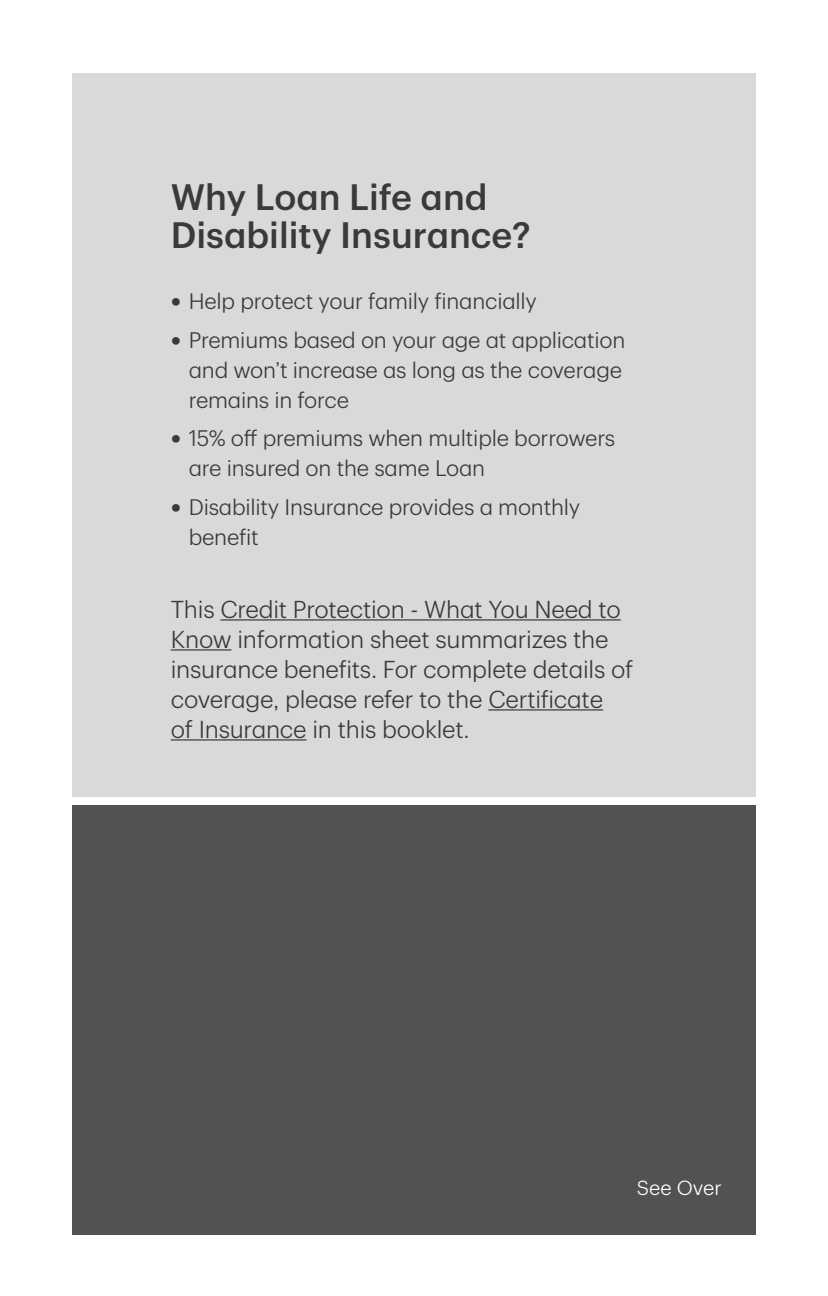
<style>
.page{position:relative;width:828px;height:1296px;background:#fff}
.page>*{position:absolute;margin:0;border:0;box-sizing:border-box;transform-origin:0 0}
.t1{font:500 36px/38px "TD Graphik";color:#393a39}
.Main_Body_Copy{font:300 24px/30px "TD Graphik";letter-spacing:-.01em;color:#393a39}
.t2{font:300 22px/30px "TD Graphik";letter-spacing:-.01em;color:#393a39}
.t3{font:300 20px "TD Graphik";color:#fff}
.s1{font-weight:500;font-size:30px}
</style>
<div class="page">
<div style="left:72px;top:73px;width:684px;height:723px;background:#d8d9d9"></div>
<div style="left:72px;top:805px;width:684px;height:430px;background:#515252"></div>
<hr style="left:220px;top:619px;width:401px;height:2px;background:#393a39">
<hr style="left:171px;top:649px;width:60px;height:2px;background:#393a39">
<hr style="left:488px;top:709px;width:115px;height:2px;background:#393a39">
<hr style="left:171px;top:739px;width:135px;height:2px;background:#393a39">
<p class="t1" style="left:171px;top:175px;width:361px">Why Loan Life and<br>Disability Insurance?</p>
<p class="t2" style="left:171px;top:284px;width:368px"><span class="s1">•</span> Help protect your family financially</p>
<p class="t2" style="left:189px;top:323px;width:438px;text-indent:-18px"><span class="s1">•</span> Premiums based on your age at application and won’t increase as long as the coverage remains in force</p>
<p class="t2" style="left:189px;top:421px;width:428px;text-indent:-18px"><span class="s1">•</span> 15% off premiums when multiple borrowers are insured on the same Loan</p>
<p class="t2" style="left:189px;top:490px;width:393px;text-indent:-18px"><span class="s1">•</span> Disability Insurance provides a monthly benefit</p>
<p class="Main_Body_Copy" style="left:171px;top:592px;width:464px">This Credit Protection - What You Need to Know information sheet summarizes the insurance benefits. For complete details of coverage, please refer to the Certificate<br>of Insurance in this booklet.</p>
<p class="t3" style="left:637px;top:1173px;width:86px">See Over</p>
</div>
